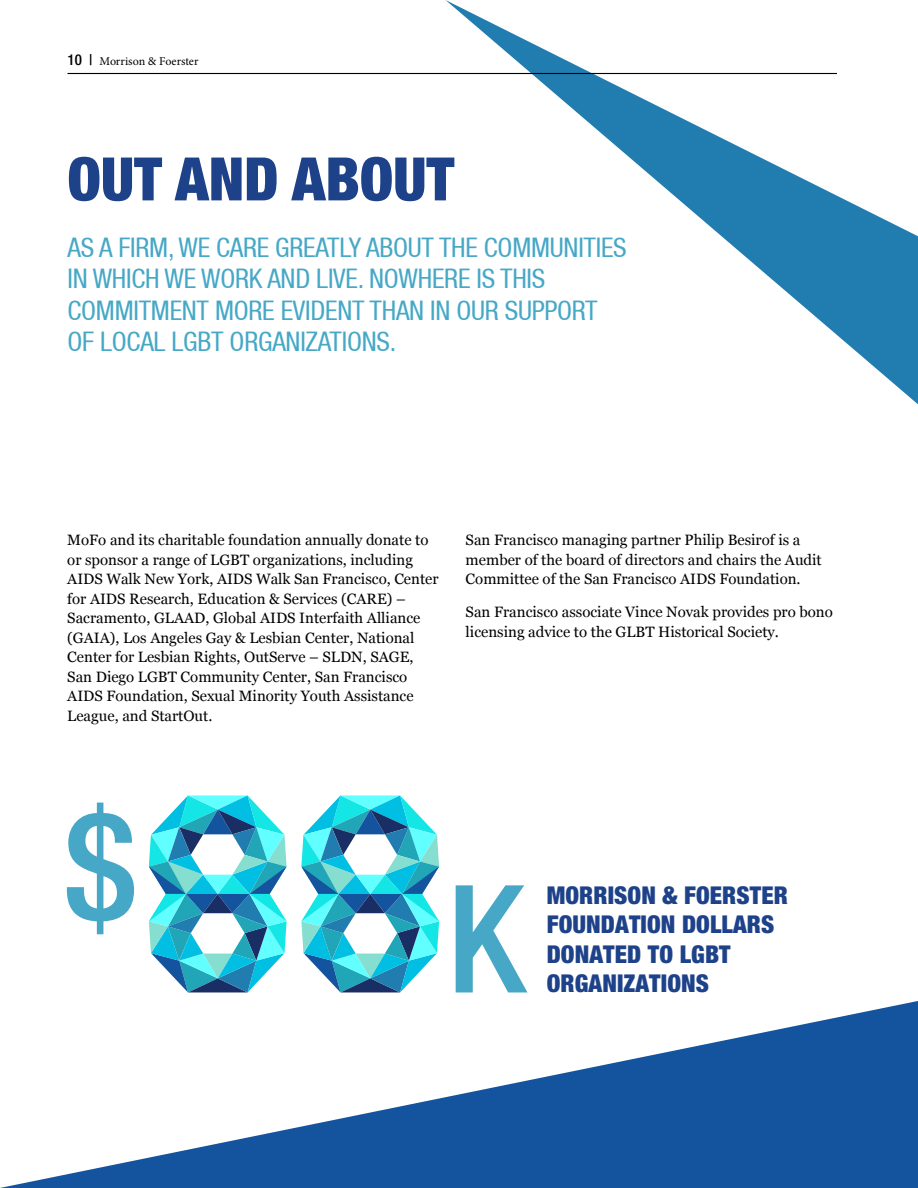
<style>
.page{position:relative;width:918px;height:1188px;background:#fff}
.page>*{position:absolute;margin:0;border:0;box-sizing:border-box;transform-origin:0 0}
.t1{font:500 condensed 150px "Helvetica Neue LT Std";color:#46a8c6}
.t2{font:900 condensed 60px "Helvetica Neue LT Std";color:#1e4289}
.t3{font:condensed 27px/31.5px "Helvetica Neue LT";letter-spacing:-.01em;color:#46a8c6}
.t4{font:900 condensed 24.6px/29.5px "Helvetica Neue LT Std";letter-spacing:.005em;color:#1e4289}
.t5{font:15px/19.5px "Georgia";color:#000}
.t6{font:12px "Minion Pro";letter-spacing:-.005em;color:#000}
.s1{font-family:"Helvetica Neue LT Std";font-weight:500;font-stretch:condensed;font-size:15px}
</style>
<div class="page">
<svg style="left:446px;top:0;width:472px;height:404px"></svg>
<svg style="left:0;top:1001px;width:918px;height:187px"></svg>
<hr style="left:68px;top:73px;width:769px;height:1px;background:#000">
<svg style="left:301px;top:795px;width:138px;height:197px"></svg>
<svg style="left:149px;top:795px;width:138px;height:197px"></svg>
<p class="t6" style="left:68px;top:53px;width:133px"><span class="s1">10 |</span> Morrison &amp; Foerster</p>
<h2 class="t2" style="left:68px;top:142px;width:388px">OUT AND ABOUT</h2>
<h3 class="t3" style="left:68px;top:231px;width:561px">AS A FIRM, WE CARE GREATLY ABOUT THE COMMUNITIES IN WHICH WE WORK AND LIVE. NOWHERE IS THIS COMMITMENT MORE EVIDENT THAN IN OUR SUPPORT OF LOCAL LGBT ORGANIZATIONS.</h3>
<p class="t5" style="left:67px;top:531px;width:373px">MoFo and its charitable foundation annually donate to or sponsor a range of LGBT organizations, including AIDS Walk New York, AIDS Walk San Francisco, Center for AIDS Research, Education &amp; Services (CARE) – Sacramento, GLAAD, Global AIDS Interfaith Alliance (GAIA), Los Angeles Gay &amp; Lesbian Center, National Center for Lesbian Rights, OutServe – SLDN, SAGE, San Diego LGBT Community Center, San Francisco AIDS Foundation, Sexual Minority Youth Assistance League, and StartOut.</p>
<p class="t5" style="left:466px;top:531px;width:358px">San Francisco managing partner Philip Besirof is a member of the board of directors and chairs the Audit<br>Committee of the San Francisco AIDS Foundation.</p>
<p class="t5" style="left:466px;top:603px;width:369px">San Francisco associate Vince Novak provides pro bono licensing advice to the GLBT Historical Society.</p>
<h1 class="t1" style="left:64px;top:777px;width:73px">$</h1>
<h1 class="t1" style="left:447px;top:850px;width:79px">K</h1>
<h3 class="t4" style="left:547px;top:880px;width:243px">MORRISON &amp; FOERSTER<br>FOUNDATION DOLLARS<br>DONATED TO LGBT</h3>
<h3 class="t4" style="left:547px;top:969px;width:164px">ORGANIZATIONS</h3>
</div>
